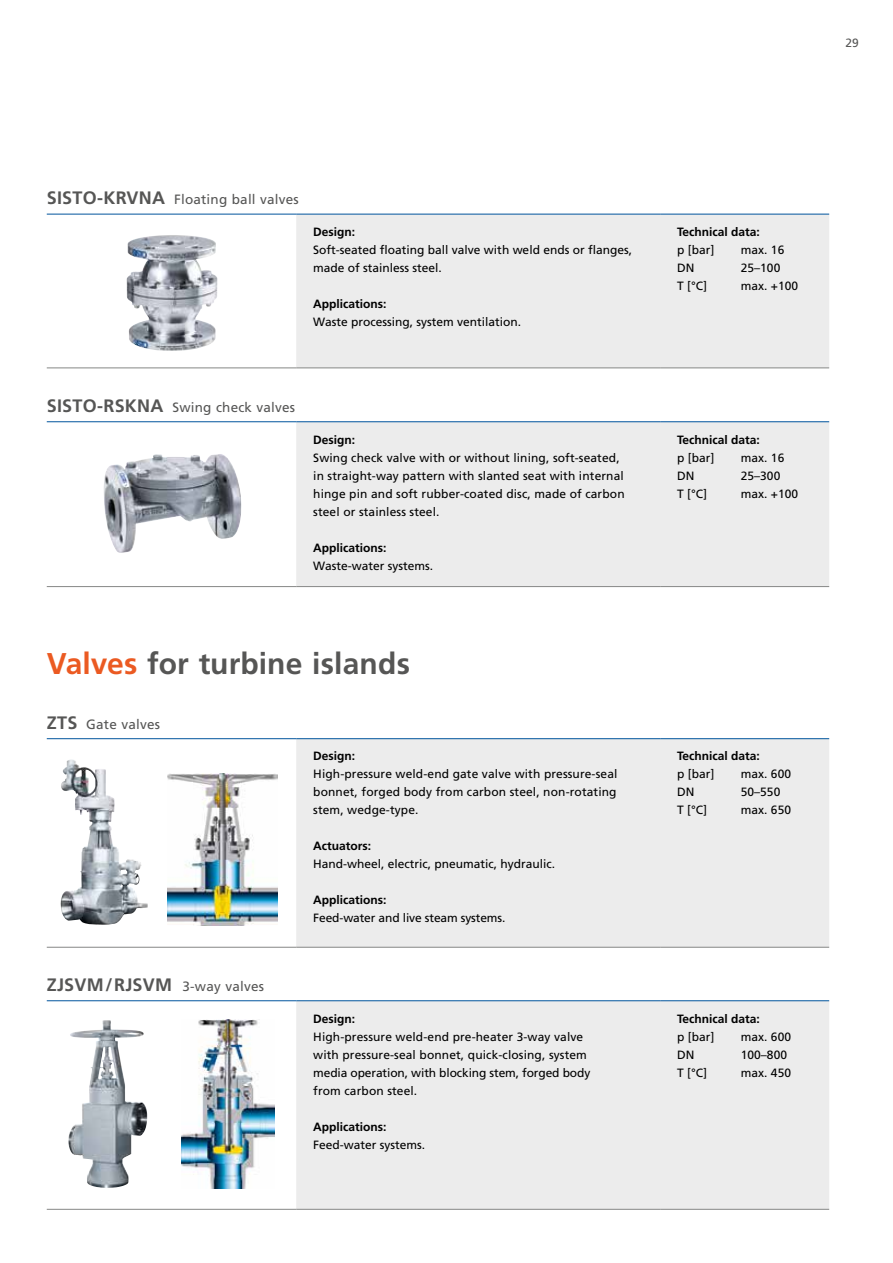
<style>
.page{position:relative;width:893px;height:1263px;background:#fff}
.page>*{position:absolute;margin:0;border:0;box-sizing:border-box;transform-origin:0 0}
.t1{font:700 30px "Frutiger LT Pro";letter-spacing:.005em;color:#565655}
.t2{font:700 18px "Frutiger LT Pro";letter-spacing:.015em;color:#565655}
.t3{font:13.5px "Frutiger LT Pro";letter-spacing:.015em;color:#565655}
.t4{font:12px/18px "Frutiger LT Pro";color:#000}
.t5{font:700 12px "Frutiger LT Pro";color:#000}
.t6{font:12px "Frutiger LT Pro";color:#565655}
.s1{font-weight:700;font-size:18px}
.s2{color:#eb5a22}
.s3{font-weight:400;font-size:13.5px}
</style>
<div class="page">
<div style="left:296px;top:215px;width:533px;height:152px;background:#ececec"></div>
<hr style="left:47px;top:214px;width:249px;height:1px;background:#00549d">
<hr style="left:296px;top:214px;width:364px;height:1px;background:#00549d">
<hr style="left:660px;top:214px;width:169px;height:1px;background:#00549d">
<hr style="left:47px;top:367px;width:249px;height:1px;background:#868786">
<hr style="left:296px;top:367px;width:364px;height:1px;background:#868786">
<hr style="left:660px;top:367px;width:169px;height:1px;background:#868786">
<div style="left:296px;top:739px;width:533px;height:208px;background:#ececec"></div>
<hr style="left:47px;top:738px;width:249px;height:1px;background:#00549d">
<hr style="left:296px;top:738px;width:364px;height:1px;background:#00549d">
<hr style="left:660px;top:738px;width:169px;height:1px;background:#00549d">
<hr style="left:47px;top:947px;width:249px;height:1px;background:#868786">
<hr style="left:296px;top:947px;width:364px;height:1px;background:#868786">
<hr style="left:660px;top:947px;width:169px;height:1px;background:#868786">
<div style="left:296px;top:422px;width:533px;height:164px;background:#ececec"></div>
<hr style="left:47px;top:421px;width:249px;height:1px;background:#00549d">
<hr style="left:296px;top:421px;width:364px;height:1px;background:#00549d">
<hr style="left:660px;top:421px;width:169px;height:1px;background:#00549d">
<hr style="left:47px;top:586px;width:249px;height:1px;background:#868786">
<hr style="left:296px;top:586px;width:364px;height:1px;background:#868786">
<hr style="left:660px;top:586px;width:169px;height:1px;background:#868786">
<div style="left:296px;top:1001px;width:533px;height:208px;background:#ececec"></div>
<hr style="left:47px;top:1000px;width:249px;height:1px;background:#00549d">
<hr style="left:296px;top:1000px;width:364px;height:1px;background:#00549d">
<hr style="left:660px;top:1000px;width:169px;height:1px;background:#00549d">
<hr style="left:47px;top:1209px;width:249px;height:1px;background:#868786">
<hr style="left:296px;top:1209px;width:364px;height:1px;background:#868786">
<hr style="left:660px;top:1209px;width:169px;height:1px;background:#868786">
<img style="left:167px;top:773px;width:110px;height:152px">
<img style="left:182px;top:1019px;width:92px;height:169px">
<img style="left:60px;top:759px;width:88px;height:166px">
<img style="left:68px;top:1020px;width:79px;height:168px">
<img style="left:127px;top:235px;width:91px;height:116px">
<img style="left:104px;top:454px;width:138px;height:99px">
<p class="t6" style="left:845px;top:36px;width:15px">29</p>
<p class="t3" style="left:47px;top:191px;width:253px"><span class="s1">SISTO-KRVNA</span> Floating ball valves</p>
<p class="t5" style="left:313px;top:225px;width:43px">Design:</p>
<p class="t4" style="left:313px;top:241px;width:320px">Soft-seated floating ball valve with weld ends or flanges, made of stainless steel.</p>
<p class="t5" style="left:313px;top:297px;width:75px">Applications:</p>
<p class="t4" style="left:313px;top:313px;width:209px">Waste processing, system ventilation.</p>
<p class="t3" style="left:47px;top:399px;width:250px"><span class="s1">SISTO-RSKNA</span> Swing check valves</p>
<p class="t5" style="left:313px;top:432px;width:43px">Design:</p>
<p class="t4" style="left:313px;top:448px;width:313px">Swing check valve with or without lining, soft-seated, in straight-way pattern with slanted seat with internal hinge pin and soft rubber-coated disc, made of carbon steel or stainless steel.</p>
<p class="t5" style="left:313px;top:540px;width:75px">Applications:</p>
<p class="t4" style="left:313px;top:556px;width:121px">Waste-water systems.</p>
<h1 class="t1" style="left:47px;top:646px;width:365px"><span class="s2">Valves</span> for turbine islands</h1>
<p class="t3" style="left:47px;top:716px;width:115px"><span class="s1">ZTS</span> Gate valves</p>
<h2 class="t2" style="left:47px;top:974px;width:219px">ZJSVM/RJSVM <span class="s3">3-way valves</span></h2>
<p class="t5" style="left:313px;top:749px;width:43px">Design:</p>
<p class="t4" style="left:313px;top:765px;width:306px;text-align:justify">High-pressure weld-end gate valve with pressure-seal bonnet, forged body from carbon steel, non-rotating stem, wedge-type.</p>
<p class="t5" style="left:313px;top:839px;width:59px">Actuators:</p>
<p class="t4" style="left:313px;top:855px;width:244px">Hand-wheel, electric, pneumatic, hydraulic.</p>
<p class="t5" style="left:313px;top:893px;width:75px">Applications:</p>
<p class="t4" style="left:313px;top:909px;width:194px">Feed-water and live steam systems.</p>
<p class="t5" style="left:313px;top:1011px;width:43px">Design:</p>
<p class="t4" style="left:313px;top:1027px;width:279px">High-pressure weld-end pre-heater 3-way valve with pressure-seal bonnet, quick-closing, system media operation, with blocking stem, forged body from carbon steel.</p>
<p class="t5" style="left:313px;top:1119px;width:75px">Applications:</p>
<p class="t4" style="left:313px;top:1135px;width:114px">Feed-water systems.</p>
<p class="t5" style="left:677px;top:225px;width:84px">Technical data:</p>
<p class="t4" style="left:677px;top:241px;width:39px">p [bar]</p>
<p class="t4" style="left:741px;top:241px;width:45px">max. 16</p>
<p class="t4" style="left:677px;top:259px;width:19px">DN</p>
<p class="t4" style="left:741px;top:259px;width:41px">25–100</p>
<p class="t4" style="left:677px;top:277px;width:32px">T [°C]</p>
<p class="t4" style="left:741px;top:277px;width:59px">max. +100</p>
<p class="t5" style="left:677px;top:432px;width:84px">Technical data:</p>
<p class="t4" style="left:677px;top:448px;width:39px">p [bar]</p>
<p class="t4" style="left:741px;top:448px;width:45px">max. 16</p>
<p class="t4" style="left:677px;top:466px;width:19px">DN</p>
<p class="t4" style="left:741px;top:466px;width:41px">25–300</p>
<p class="t4" style="left:677px;top:484px;width:32px">T [°C]</p>
<p class="t4" style="left:741px;top:484px;width:59px">max. +100</p>
<p class="t5" style="left:677px;top:749px;width:84px">Technical data:</p>
<p class="t4" style="left:677px;top:765px;width:39px">p [bar]</p>
<p class="t4" style="left:741px;top:765px;width:52px">max. 600</p>
<p class="t4" style="left:677px;top:783px;width:19px">DN</p>
<p class="t4" style="left:741px;top:783px;width:41px">50–550</p>
<p class="t4" style="left:677px;top:801px;width:32px">T [°C]</p>
<p class="t4" style="left:741px;top:801px;width:52px">max. 650</p>
<p class="t5" style="left:677px;top:1011px;width:84px">Technical data:</p>
<p class="t4" style="left:677px;top:1027px;width:39px">p [bar]</p>
<p class="t4" style="left:741px;top:1027px;width:52px">max. 600</p>
<p class="t4" style="left:677px;top:1045px;width:19px">DN</p>
<p class="t4" style="left:741px;top:1045px;width:48px">100–800</p>
<p class="t4" style="left:677px;top:1063px;width:32px">T [°C]</p>
<p class="t4" style="left:741px;top:1063px;width:52px">max. 450</p>
</div>
